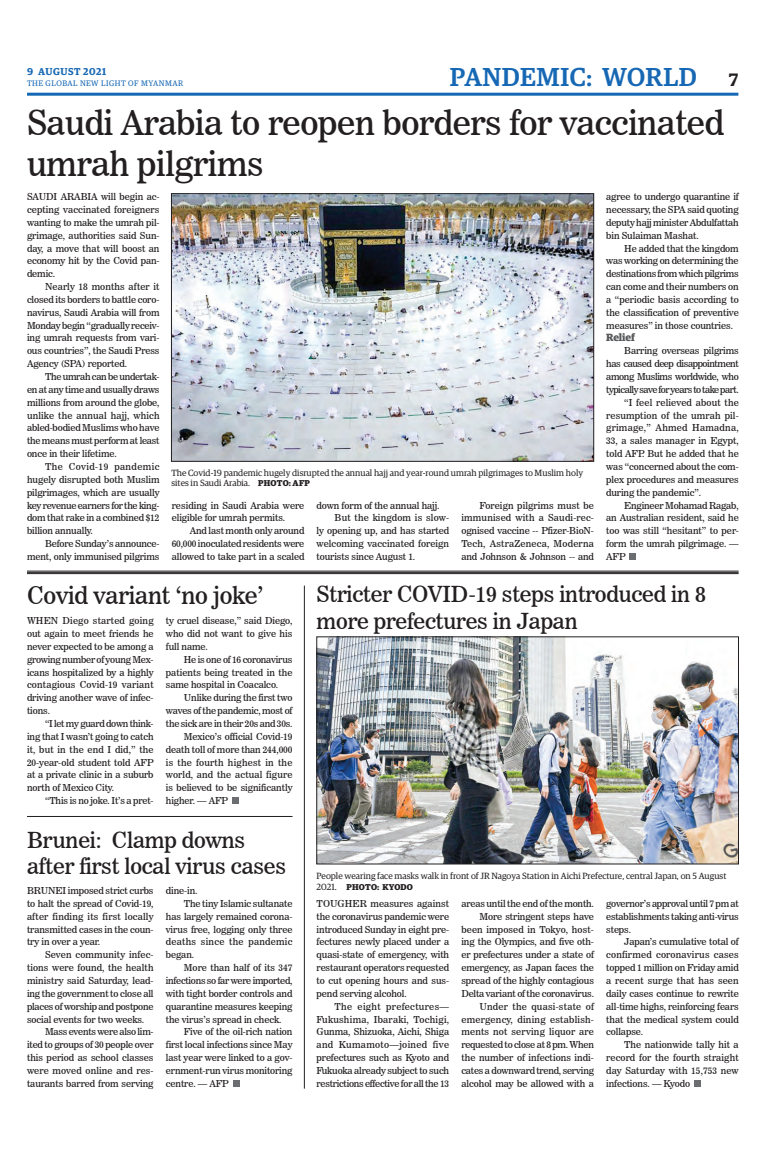
<style>
.page{position:relative;width:773px;height:1152px;background:#fff}
.page>*{position:absolute;margin:0;border:0;box-sizing:border-box;transform-origin:0 0}
._2_Clm_Head{font:34px/40.8px "News 706 BT Roman C";letter-spacing:-.01em;color:#231f20}
.t1{font:500 26px "Guardian Egyp";letter-spacing:.02em;color:#1768b4}
._2_Clm_Head-2{font:24px "News 706 BT Roman C";letter-spacing:-.01em;color:#231f20}
._2_Clm_Head-3{font:22px/26.4px "News 706 BT Roman C";letter-spacing:-.01em;color:#231f20}
.Sub_Body{font:700 10.5px "Guardian Egyp";letter-spacing:-.01em;color:#57585a}
.t2{font:600 10px "Guardian Egyp";letter-spacing:.055em;color:#1768b4}
._2nd_Body{font:9.5px/12.9px "News 706 BT Roman C";letter-spacing:-.01em;color:#231f20;text-align:justify}
.Normal_Para{font:9.5px/12.9px "News 706 BT Roman C";letter-spacing:-.01em;color:#231f20;text-align:justify}
.t3{font:9px/10.8px "Guardian Egyp";color:#231f20}
.t4{font:700 8.5px "Guardian Egyp";letter-spacing:.02em;color:#231f20}
.t5{font:8px "Guardian Egyp";letter-spacing:.06em;color:#1768b4}
.s1{font-weight:600;font-size:18px;color:#231f20}
.s2{font-weight:700;font-size:8.5px}
.s3{font-weight:400;font-size:9px}
</style>
<div class="page">
<hr style="left:27px;top:93px;width:711px;height:3px;background:#1768b4">
<img style="left:173px;top:196px;width:419px;height:263px">
<div style="left:171px;top:194px;width:423px;height:267px;border:1px solid #231f20"></div>
<div style="left:629px;top:554px;width:7px;height:6px;background:#6c6d70"></div>
<img style="left:318px;top:639px;width:418px;height:223px">
<div style="left:316px;top:637px;width:422px;height:227px;border:1px solid #231f20"></div>
<div style="left:694px;top:1080px;width:6px;height:7px;background:#6c6d70"></div>
<div style="left:232px;top:798px;width:7px;height:6px;background:#6c6d70"></div>
<div style="left:233px;top:1080px;width:6px;height:7px;background:#6c6d70"></div>
<hr style="left:27px;top:571px;width:711px;height:1px;background:#231f20">
<hr style="left:27px;top:572px;width:711px;height:1px;background:#231f20">
<hr style="left:27px;top:573px;width:711px;height:1px;background:#231f20">
<hr style="left:304px;top:586px;width:1px;height:503px;background:#231f20">
<hr style="left:27px;top:816px;width:265px;height:1px;background:#231f20">
<p class="t2" style="left:27px;top:64px;width:81px">9 AUGUST 2021</p>
<p class="t5" style="left:27px;top:78px;width:158px">THE GLOBAL NEW LIGHT OF MYANMAR</p>
<h2 class="t1" style="left:450px;top:59px;width:290px">PANDEMIC: WORLD <span class="s1">7</span></h2>
<p class="_2_Clm_Head" style="left:27px;top:103px;width:698px">Saudi Arabia to reopen borders for vaccinated umrah pilgrims</p>
<p class="Normal_Para" style="left:27px;top:190px;width:134px">SAUDI ARABIA will begin ac&shy;cepting vaccinated foreigners wanting to make the umrah pil&shy;grimage, authorities said Sun&shy;day, a move that will boost an economy hit by the Covid pan&shy;demic.</p>
<p class="_2nd_Body" style="left:27px;top:280px;width:134px;text-indent:18px">Nearly 18 months after it closed its borders to battle coro&shy;navirus, Saudi Arabia will from Monday begin “gradually receiv&shy;ing umrah requests from vari&shy;ous countries”, the Saudi Press Agency (SPA) reported.</p>
<p class="_2nd_Body" style="left:27px;top:370px;width:134px;text-indent:18px">The umrah can be undertak&shy;en at any time and usually draws millions from around the globe, unlike the annual hajj, which abled-bodied Muslims who have the means must perform at least once in their lifetime.</p>
<p class="_2nd_Body" style="left:27px;top:460px;width:134px;text-indent:18px">The Covid-19 pandemic hugely disrupted both Muslim pilgrimages, which are usually key revenue earners for the king&shy;dom that rake in a combined $12 billion annually.</p>
<p class="_2nd_Body" style="left:27px;top:537px;width:134px;text-align:right">Before Sunday’s announce&shy;ment, only immunised pilgrims</p>
<p class="t3" style="left:171px;top:467px;width:413px">The Covid-19 pandemic hugely disrupted the annual hajj and year-round umrah pilgrimages to Muslim holy sites in Saudi Arabia. <span class="s2">PHOTO: AFP</span></p>
<p class="_2nd_Body" style="left:172px;top:499px;width:134px">residing in Saudi Arabia were eligible for umrah permits.</p>
<p class="_2nd_Body" style="left:172px;top:524px;width:134px;text-indent:18px">And last month only around 60,000 inoculated residents were allowed to take part in a scaled</p>
<p class="_2nd_Body" style="left:316px;top:499px;width:124px">down form of the annual hajj.</p>
<p class="_2nd_Body" style="left:316px;top:511px;width:134px;text-indent:18px">But the kingdom is slow&shy;ly opening up, and has started welcoming vaccinated foreign tourists since August 1.</p>
<p class="_2nd_Body" style="left:461px;top:499px;width:134px;text-indent:18px">Foreign pilgrims must be immunised with a Saudi-rec&shy;ognised vaccine -- Pfizer-BioN-Tech, AstraZeneca, Moderna and Johnson &amp; Johnson -- and</p>
<p class="_2nd_Body" style="left:606px;top:190px;width:134px">agree to undergo quarantine if necessary, the SPA said quoting deputy hajj minister Abdulfattah bin Sulaiman Mashat.</p>
<p class="_2nd_Body" style="left:606px;top:242px;width:134px;text-indent:18px">He added that the kingdom was working on determining the destinations from which pilgrims can come and their numbers on a “periodic basis according to the classification of preventive measures” in those countries.</p>
<p class="Sub_Body" style="left:606px;top:330px;width:30px">Relief</p>
<p class="_2nd_Body" style="left:606px;top:344px;width:134px;text-indent:18px">Barring overseas pilgrims has caused deep disappointment among Muslims worldwide, who typically save for years to take part.</p>
<p class="_2nd_Body" style="left:606px;top:396px;width:134px;text-indent:18px">“I feel relieved about the resumption of the umrah pil&shy;grimage,” Ahmed Hamadna, 33, a sales manager in Egypt, told AFP. But he added that he was “concerned about the com&shy;plex procedures and measures during the pandemic”.</p>
<p class="_2nd_Body" style="left:606px;top:499px;width:134px;text-indent:18px">Engineer Mohamad Ragab, an Australian resident, said he too was still “hesitant” to per&shy;form the umrah pilgrimage. — AFP</p>
<p class="_2_Clm_Head-2" style="left:27px;top:581px;width:238px">Covid variant ‘no joke’</p>
<p class="Normal_Para" style="left:27px;top:614px;width:128px">WHEN Diego started going out again to meet friends he never expected to be among a growing number of young Mex&shy;icans hospitalized by a highly contagious Covid-19 variant driving another wave of infec&shy;tions.</p>
<p class="_2nd_Body" style="left:27px;top:717px;width:128px;text-indent:18px">“I let my guard down think&shy;ing that I wasn’t going to catch it, but in the end I did,” the 20-year-old student told AFP at a private clinic in a suburb north of Mexico City.</p>
<p class="_2nd_Body" style="left:45px;top:794px;width:110px">“This is no joke. It’s a pret-</p>
<p class="_2nd_Body" style="left:166px;top:614px;width:128px">ty cruel disease,” said Diego, who did not want to give his full name.</p>
<p class="_2nd_Body" style="left:166px;top:653px;width:128px;text-indent:18px">He is one of 16 coronavirus patients being treated in the same hospital in Coacalco.</p>
<p class="_2nd_Body" style="left:166px;top:691px;width:128px;text-indent:18px">Unlike during the first two waves of the pandemic, most of the sick are in their 20s and 30s.</p>
<p class="_2nd_Body" style="left:166px;top:730px;width:128px;text-indent:18px">Mexico’s official Covid-19 death toll of more than 244,000 is the fourth highest in the world, and the actual figure is believed to be significantly higher. — AFP</p>
<p class="_2_Clm_Head-3" style="left:27px;top:826px;width:261px">Brunei: Clamp downs after first local virus cases</p>
<p class="Normal_Para" style="left:27px;top:884px;width:128px">BRUNEI imposed strict curbs to halt the spread of Covid-19, after finding its first locally transmitted cases in the coun&shy;try in over a year.</p>
<p class="_2nd_Body" style="left:27px;top:948px;width:128px;text-indent:18px">Seven community infec&shy;tions were found, the health ministry said Saturday, lead&shy;ing the government to close all places of worship and postpone social events for two weeks.</p>
<p class="_2nd_Body" style="left:27px;top:1026px;width:128px;text-indent:18px">Mass events were also lim&shy;ited to groups of 30 people over this period as school classes were moved online and res&shy;taurants barred from serving</p>
<p class="_2nd_Body" style="left:166px;top:884px;width:33px">dine-in.</p>
<p class="_2nd_Body" style="left:166px;top:897px;width:128px;text-indent:18px">The tiny Islamic sultanate has largely remained corona&shy;virus free, logging only three deaths since the pandemic began.</p>
<p class="_2nd_Body" style="left:166px;top:961px;width:128px;text-indent:18px">More than half of its 347 infections so far were imported, with tight border controls and quarantine measures keeping the virus’s spread in check.</p>
<p class="_2nd_Body" style="left:166px;top:1026px;width:128px;text-indent:18px">Five of the oil-rich nation first local infections since May last year were linked to a gov&shy;ernment-run virus monitoring centre. — AFP</p>
<p class="_2_Clm_Head-3" style="left:316px;top:581px;width:391px">Stricter COVID-19 steps introduced in 8 more prefectures in Japan</p>
<p class="t3" style="left:316px;top:870px;width:411px">People wearing face masks walk in front of JR Nagoya Station in Aichi Prefecture, central Japan, on 5 August</p>
<p class="t4" style="left:316px;top:881px;width:98px"><span class="s3">2021.</span> PHOTO: KYODO</p>
<p class="Normal_Para" style="left:316px;top:897px;width:134px">TOUGHER measures against the coronavirus pandemic were introduced Sunday in eight pre&shy;fectures newly placed under a quasi-state of emergency, with restaurant operators requested to cut opening hours and sus&shy;pend serving alcohol.</p>
<p class="_2nd_Body" style="left:316px;top:1000px;width:134px;text-indent:18px">The eight prefectures— Fukushima, Ibaraki, Tochigi, Gunma, Shizuoka, Aichi, Shiga and Kumamoto—joined five prefectures such as Kyoto and Fukuoka already subject to such restrictions effective for all the 13</p>
<p class="_2nd_Body" style="left:461px;top:897px;width:134px">areas until the end of the month.</p>
<p class="_2nd_Body" style="left:461px;top:910px;width:134px;text-indent:18px">More stringent steps have been imposed in Tokyo, host&shy;ing the Olympics, and five oth&shy;er prefectures under a state of emergency, as Japan faces the spread of the highly contagious Delta variant of the coronavirus.</p>
<p class="_2nd_Body" style="left:461px;top:1000px;width:134px;text-indent:18px">Under the quasi-state of emergency, dining establish&shy;ments not serving liquor are requested to close at 8 pm. When the number of infections indi&shy;cates a downward trend, serving alcohol may be allowed with a</p>
<p class="_2nd_Body" style="left:606px;top:897px;width:134px">governor’s approval until 7 pm at establishments taking anti-virus steps.</p>
<p class="_2nd_Body" style="left:606px;top:936px;width:134px;text-indent:18px">Japan’s cumulative total of confirmed coronavirus cases topped 1 million on Friday amid a recent surge that has seen daily cases continue to rewrite all-time highs, reinforcing fears that the medical system could collapse.</p>
<p class="_2nd_Body" style="left:606px;top:1038px;width:134px;text-indent:18px">The nationwide tally hit a record for the fourth straight day Saturday with 15,753 new infections. — Kyodo</p>
</div>
